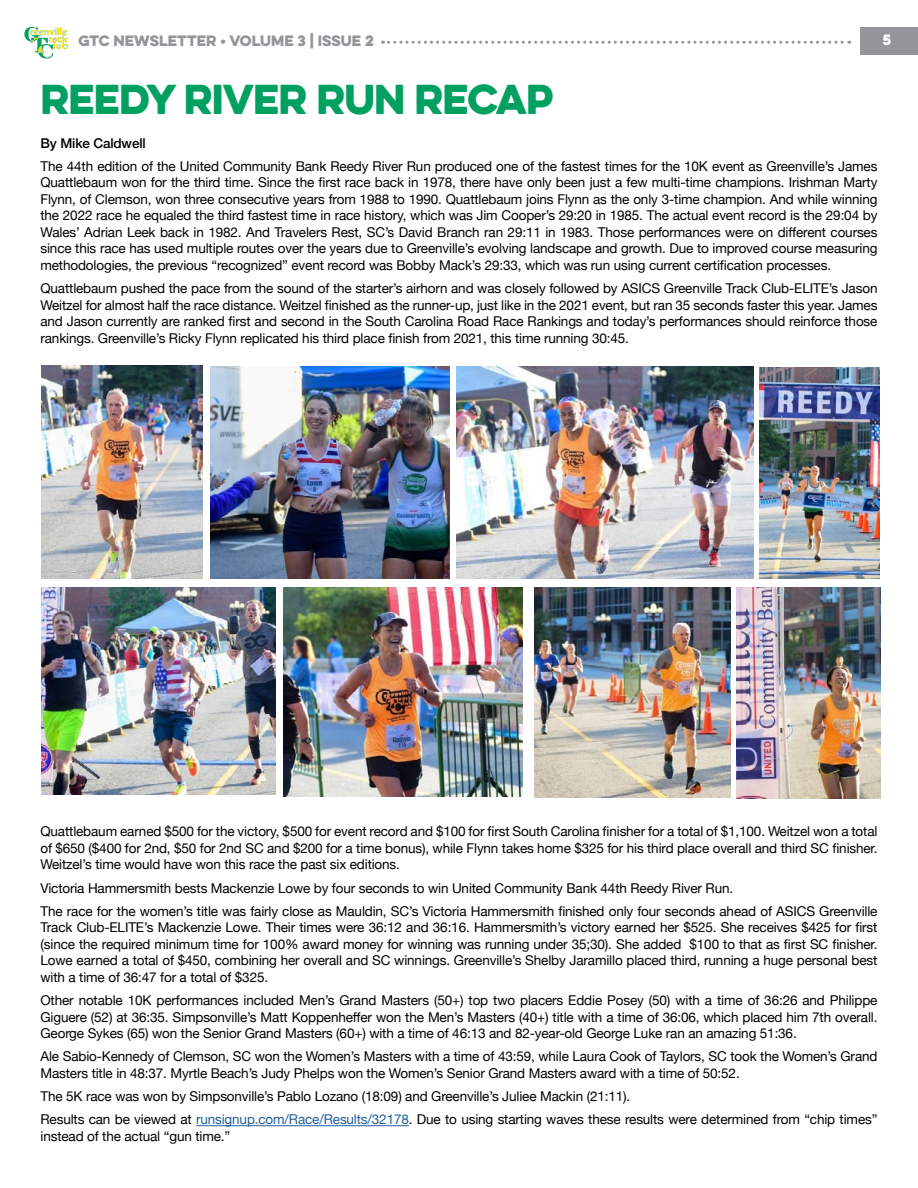
<style>
.page{position:relative;width:918px;height:1188px;background:#fff}
.page>*{position:absolute;margin:0;border:0;box-sizing:border-box;transform-origin:0 0}
.t1{font:37.5px "Eveleth Clean";letter-spacing:-.02em;color:#00a060}
.t2{font:13.5px/16.5px "Helvetica Neue";letter-spacing:-.01em;color:#000;text-align:justify}
.t3{font:13.5px "Eveleth Clean";color:#939598}
.t4{font:500 13.5px "Helvetica Neue";letter-spacing:-.01em;color:#000}
.t5{font:13.5px "Eveleth Clean";color:#fff}
.s1{color:#215e9e}
</style>
<div class="page">
<div style="left:861px;top:27px;width:57px;height:28px;background:#939598"></div>
<svg style="left:383px;top:41px;width:467px;height:3px"></svg>
<svg style="left:24px;top:26px;width:44px;height:33px"></svg>
<img style="left:759px;top:367px;width:120px;height:212px">
<hr style="left:196px;top:1125px;width:213px;height:1px;background:#215e9e">
<img style="left:457px;top:367px;width:297px;height:212px">
<img style="left:41px;top:365px;width:161px;height:214px">
<img style="left:211px;top:367px;width:238px;height:211px">
<img style="left:283px;top:588px;width:240px;height:208px">
<img style="left:535px;top:588px;width:195px;height:209px">
<img style="left:41px;top:588px;width:234px;height:207px">
<img style="left:737px;top:588px;width:143px;height:210px">
<p class="t3" style="left:78px;top:30px;width:297px">GTC NEWSLETTER • VOLUME 3 | ISSUE 2</p>
<p class="t5" style="left:883px;top:30px;width:10px">5</p>
<h1 class="t1" style="left:40px;top:70px;width:515px">REEDY RIVER RUN RECAP</h1>
<p class="t4" style="left:40px;top:132px;width:107px">By Mike Caldwell</p>
<p class="t2" style="left:40px;top:159px;width:839px">The 44th edition of the United Community Bank Reedy River Run produced one of the fastest times for the 10K event as Greenville’s James Quattlebaum won for the third time. Since the first race back in 1978, there have only been just a few multi-time champions. Irishman Marty Flynn, of Clemson, won three consecutive years from 1988 to 1990. Quattlebaum joins Flynn as the only 3-time champion. And while winning the 2022 race he equaled the third fastest time in race history, which was Jim Cooper’s 29:20 in 1985. The actual event record is the 29:04 by Wales’ Adrian Leek back in 1982. And Travelers Rest, SC’s David Branch ran 29:11 in 1983. Those performances were on different courses since this race has used multiple routes over the years due to Greenville’s evolving landscape and growth. Due to improved course measuring methodologies, the previous “recognized” event record was Bobby Mack’s 29:33, which was run using current certification processes.</p>
<p class="t2" style="left:40px;top:281px;width:839px">Quattlebaum pushed the pace from the sound of the starter’s airhorn and was closely followed by ASICS Greenville Track Club-ELITE’s Jason Weitzel for almost half the race distance. Weitzel finished as the runner-up, just like in the 2021 event, but ran 35 seconds faster this year. James and Jason currently are ranked first and second in the South Carolina Road Race Rankings and today’s performances should reinforce those rankings. Greenville’s Ricky Flynn replicated his third place finish from 2021, this time running 30:45.</p>
<p class="t2" style="left:40px;top:824px;width:839px">Quattlebaum earned $500 for the victory, $500 for event record and $100 for first South Carolina finisher for a total of $1,100. Weitzel won a total of $650 ($400 for 2nd, $50 for 2nd SC and $200 for a time bonus), while Flynn takes home $325 for his third place overall and third SC finisher.<br>Weitzel’s time would have won this race the past six editions.</p>
<p class="t2" style="left:40px;top:877px;width:839px;line-height:23.2px">Victoria Hammersmith bests Mackenzie Lowe by four seconds to win United Community Bank 44th Reedy River Run.<br>The race for the women’s title was fairly close as Mauldin, SC’s Victoria Hammersmith finished only four seconds ahead of ASICS Greenville</p>
<p class="t2" style="left:40px;top:920px;width:839px">Track Club-ELITE’s Mackenzie Lowe. Their times were 36:12 and 36:16. Hammersmith’s victory earned her $525. She receives $425 for first (since the required minimum time for 100% award money for winning was running under 35;30). She added $100 to that as first SC finisher.<br>Lowe earned a total of $450, combining her overall and SC winnings. Greenville’s Shelby Jaramillo placed third, running a huge personal best with a time of 36:47 for a total of $325.</p>
<p class="t2" style="left:40px;top:993px;width:839px">Other notable 10K performances included Men’s Grand Masters (50+) top two placers Eddie Posey (50) with a time of 36:26 and Philippe Giguere (52) at 36:35. Simpsonville’s Matt Koppenheffer won the Men’s Masters (40+) title with a time of 36:06, which placed him 7th overall.<br>George Sykes (65) won the Senior Grand Masters (60+) with a time of 46:13 and 82-year-old George Luke ran an amazing 51:36.</p>
<p class="t2" style="left:40px;top:1049px;width:839px">Ale Sabio-Kennedy of Clemson, SC won the Women’s Masters with a time of 43:59, while Laura Cook of Taylors, SC took the Women’s Grand<br>Masters title in 48:37. Myrtle Beach’s Judy Phelps won the Women’s Senior Grand Masters award with a time of 50:52.</p>
<p class="t2" style="left:40px;top:1085px;width:838px;line-height:23.2px">The 5K race was won by Simpsonville’s Pablo Lozano (18:09) and Greenville’s Juliee Mackin (21:11).<br>Results can be viewed at <span class="s1">runsignup.com/Race/Results/32178</span>. Due to using starting waves these results were determined from “chip times”</p>
<p class="t2" style="left:40px;top:1129px;width:191px">instead of the actual “gun time.”</p>
</div>
